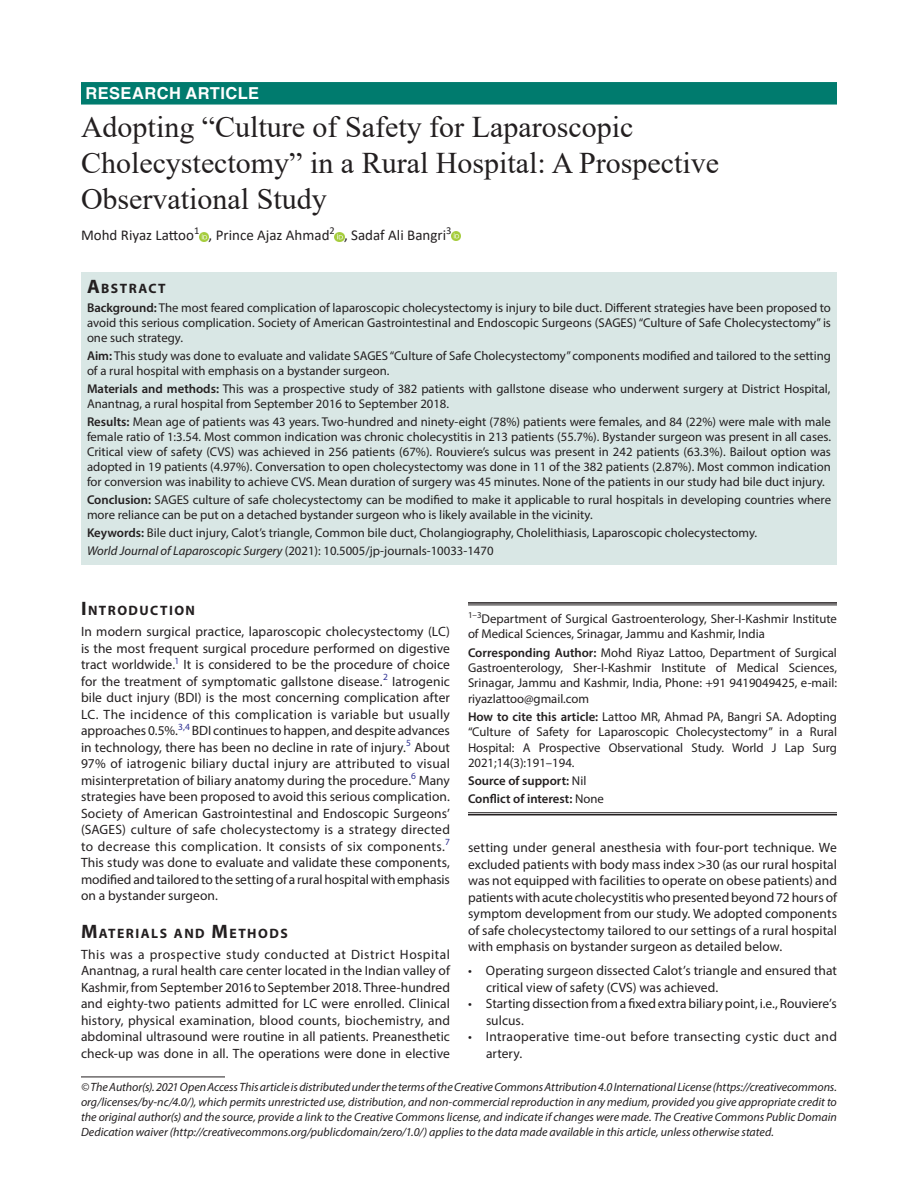
<style>
.page{position:relative;width:918px;height:1188px;background:#fff}
.page>*{position:absolute;margin:0;border:0;box-sizing:border-box;transform-origin:0 0}
.t1{font:30px/36px "Times New Roman";color:#231f20}
.ArticleType{font:700 16.5px "Helvetica LT Std";letter-spacing:.025em;color:#fff}
.AuthorName{font:15px "Calibri";color:#231f20}
.Head-1{font:700 13.65px "Myriad Pro";letter-spacing:.105em;color:#231f20}
.AbstractTitle{font:700 13.65px "Myriad Pro";letter-spacing:.105em;color:#231f20}
.Para-NoIndent{font:13.5px/16.5px "Myriad Pro";letter-spacing:.005em;color:#231f20;text-align:justify}
.List-Bullet{font:13.5px/16.5px "Myriad Pro";letter-spacing:.015em;color:#231f20}
.List-Bullet-first{font:13.5px/16.5px "Myriad Pro";letter-spacing:.005em;color:#231f20}
.Abstract-Para-first{font:12.75px/15px "Myriad Pro";color:#231f20}
.Corresponding_Author{font:12.75px/15.3px "Myriad Pro";color:#231f20;text-align:justify}
.How_to_Cite{font:12.75px/15.3px "Myriad Pro";color:#231f20;text-align:justify}
.Keywords{font:12.75px "Myriad Pro";color:#231f20}
.Affiliation-first{font:12.75px/15.3px "Myriad Pro";color:#231f20}
.JT_DOI{font:12.75px "Myriad Pro";color:#231f20}
.COI{font:600 12.75px "Myriad Pro";color:#231f20}
.Source{font:600 12.75px "Myriad Pro";color:#231f20}
.FootNote{font:italic 12px/15px "Myriad Pro";color:#231f20;text-align:justify}
.s1{font-size:19.5px}
.s2{font-weight:600}
.s3{font-style:italic}
.s4{font-weight:400}
.s5{font-family:"STIX General"}
</style>
<div class="page">
<div style="left:81px;top:82px;width:756px;height:23px;background:#007b6e"></div>
<div style="left:81px;top:272px;width:756px;height:26px;background:#d9e7e5"></div>
<div style="left:81px;top:297px;width:756px;height:54px;background:#d9e7e5"></div>
<div style="left:81px;top:345px;width:756px;height:39px;background:#d9e7e5"></div>
<div style="left:81px;top:378px;width:756px;height:39px;background:#d9e7e5"></div>
<div style="left:81px;top:411px;width:756px;height:84px;background:#d9e7e5"></div>
<div style="left:81px;top:489px;width:756px;height:39px;background:#d9e7e5"></div>
<div style="left:81px;top:522px;width:756px;height:24px;background:#d9e7e5"></div>
<div style="left:81px;top:540px;width:756px;height:24px;background:#d9e7e5"></div>
<svg style="left:199px;top:233px;width:10px;height:9px"></svg>
<svg style="left:335px;top:233px;width:9px;height:9px"></svg>
<svg style="left:451px;top:231px;width:10px;height:10px"></svg>
<hr style="left:81px;top:1077px;width:144px;height:1px;background:#231f20">
<hr style="left:468px;top:602px;width:369px;height:2px;background:#231f20">
<hr style="left:468px;top:605px;width:369px;height:1px;background:#231f20">
<hr style="left:468px;top:812px;width:369px;height:1px;background:#231f20">
<hr style="left:468px;top:814px;width:369px;height:1px;background:#231f20">
<p class="ArticleType" style="left:86px;top:83px;width:175px">RESEARCH ARTICLE</p>
<p class="t1" style="left:81px;top:108px;width:640px">Adopting “Culture of Safety for Laparoscopic<br>Cholecystectomy” in a Rural Hospital: A Prospective<br>Observational Study</p>
<p class="AuthorName" style="left:81px;top:225px;width:372px">Mohd Riyaz Lattoo<sup>1</sup> , Prince Ajaz Ahmad<sup>2</sup> , Sadaf Ali Bangri<sup>3</sup></p>
<p class="AbstractTitle" style="left:87px;top:279px;width:80px"><span class="s1">A</span>BSTRACT</p>
<p class="Abstract-Para-first" style="left:87px;top:300px;width:746px;text-align:justify"><span class="s2">Background:</span> The most feared complication of laparoscopic cholecystectomy is injury to bile duct. Different strategies have been proposed to avoid this serious complication. Society of American Gastrointestinal and Endoscopic Surgeons (SAGES) “Culture of Safe Cholecystectomy” is one such strategy.</p>
<p class="Abstract-Para-first" style="left:87px;top:348px;width:746px"><span class="s2">Aim:</span> This study was done to evaluate and validate SAGES “Culture of Safe Cholecystectomy” components modified and tailored to the setting of a rural hospital with emphasis on a bystander surgeon.</p>
<p class="Abstract-Para-first" style="left:87px;top:381px;width:745px"><span class="s2">Materials and methods:</span> This was a prospective study of 382 patients with gallstone disease who underwent surgery at District Hospital,<br>Anantnag, a rural hospital from September 2016 to September 2018.</p>
<p class="Abstract-Para-first" style="left:87px;top:414px;width:746px;text-align:justify"><span class="s2">Results:</span> Mean age of patients was 43 years. Two-hundred and ninety-eight (78%) patients were females, and 84 (22%) were male with male female ratio of 1:3.54. Most common indication was chronic cholecystitis in 213 patients (55.7%). Bystander surgeon was present in all cases.<br>Critical view of safety (CVS) was achieved in 256 patients (67%). Rouviere’s sulcus was present in 242 patients (63.3%). Bailout option was adopted in 19 patients (4.97%). Conversation to open cholecystectomy was done in 11 of the 382 patients (2.87%). Most common indication for conversion was inability to achieve CVS. Mean duration of surgery was 45 minutes. None of the patients in our study had bile duct injury.</p>
<p class="Abstract-Para-first" style="left:87px;top:492px;width:746px"><span class="s2">Conclusion:</span> SAGES culture of safe cholecystectomy can be modified to make it applicable to rural hospitals in developing countries where more reliance can be put on a detached bystander surgeon who is likely available in the vicinity.</p>
<p class="Keywords" style="left:87px;top:525px;width:672px"><span class="s2">Keywords:</span> Bile duct injury, Calot’s triangle, Common bile duct, Cholangiography, Cholelithiasis, Laparoscopic cholecystectomy.</p>
<p class="JT_DOI" style="left:87px;top:543px;width:408px"><span class="s3">World Journal of Laparoscopic Surgery</span> (2021): 10.5005/jp-journals-10033-1470</p>
<p class="Head-1" style="left:81px;top:602px;width:116px"><span class="s1">I</span>NTRODUCTION</p>
<p class="Para-NoIndent" style="left:81px;top:623px;width:371px">In modern surgical practice, laparoscopic cholecystectomy (LC) is the most frequent surgical procedure performed on digestive tract worldwide.<sup>1</sup> It is considered to be the procedure of choice for the treatment of symptomatic gallstone disease.<sup>2</sup> Iatrogenic bile duct injury (BDI) is the most concerning complication after LC. The incidence of this complication is variable but usually approaches 0.5%.<sup>3,4</sup> BDI continues to happen, and despite advances in technology, there has been no decline in rate of injury.<sup>5</sup> About 97% of iatrogenic biliary ductal injury are attributed to visual misinterpretation of biliary anatomy during the procedure.<sup>6</sup> Many strategies have been proposed to avoid this serious complication.<br>Society of American Gastrointestinal and Endoscopic Surgeons’ (SAGES) culture of safe cholecystectomy is a strategy directed to decrease this complication. It consists of six components.<sup>7<br></sup>This study was done to evaluate and validate these components, modified and tailored to the setting of a rural hospital with emphasis on a bystander surgeon.</p>
<p class="Head-1" style="left:81px;top:924px;width:208px"><span class="s1">M</span>ATERIALS AND <span class="s1">M</span>ETHODS</p>
<p class="Para-NoIndent" style="left:81px;top:946px;width:371px">This was a prospective study conducted at District Hospital Anantnag, a rural health care center located in the Indian valley of Kashmir, from September 2016 to September 2018. Three-hundred and eighty-two patients admitted for LC were enrolled. Clinical history, physical examination, blood counts, biochemistry, and abdominal ultrasound were routine in all patients. Preanesthetic check-up was done in all. The operations were done in elective</p>
<p class="Affiliation-first" style="left:468px;top:611px;width:370px"><sup>1–3</sup>Department of Surgical Gastroenterology, Sher-I-Kashmir Institute of Medical Sciences, Srinagar, Jammu and Kashmir, India</p>
<p class="Corresponding_Author" style="left:468px;top:645px;width:371px"><span class="s2">Corresponding Author:</span> Mohd Riyaz Lattoo, Department of Surgical Gastroenterology, Sher-I-Kashmir Institute of Medical Sciences, Srinagar, Jammu and Kashmir, India, Phone: +91 9419049425, e-mail: riyazlattoo@gmail.com</p>
<p class="How_to_Cite" style="left:468px;top:709px;width:371px"><span class="s2">How to cite this article:</span> Lattoo MR, Ahmad PA, Bangri SA. Adopting “Culture of Safety for Laparoscopic Cholecystectomy” in a Rural Hospital: A Prospective Observational Study. World J Lap Surg 2021;14(3):191–194.</p>
<p class="Source" style="left:468px;top:773px;width:120px">Source of support: <span class="s4">Nil</span></p>
<p class="COI" style="left:468px;top:791px;width:137px">Conflict of interest: <span class="s4">None</span></p>
<p class="Para-NoIndent" style="left:468px;top:839px;width:371px">setting under general anesthesia with four-port technique. We excluded patients with body mass index <span class="s5">&gt;</span>30 (as our rural hospital was not equipped with facilities to operate on obese patients) and patients with acute cholecystitis who presented beyond 72 hours of symptom development from our study. We adopted components of safe cholecystectomy tailored to our settings of a rural hospital with emphasis on bystander surgeon as detailed below.</p>
<p class="List-Bullet-first" style="left:486px;top:962px;width:352px;text-indent:-18px">• Operating surgeon dissected Calot’s triangle and ensured that critical view of safety (CVS) was achieved.</p>
<p class="List-Bullet" style="left:486px;top:995px;width:352px;text-indent:-18px">• Starting dissection from a fixed extra biliary point, i.e., Rouviere’s sulcus.</p>
<p class="List-Bullet" style="left:486px;top:1028px;width:353px;text-indent:-18px">• Intraoperative time-out before transecting cystic duct and artery.</p>
<p class="FootNote" style="left:81px;top:1079px;width:758px">© The Author(s). 2021 Open Access This article is distributed under the terms of the Creative Commons Attribution 4.0 International License (https://creativecommons. org/licenses/by-nc/4.0/), which permits unrestricted use, distribution, and non-commercial reproduction in any medium, provided you give appropriate credit to the original author(s) and the source, provide a link to the Creative Commons license, and indicate if changes were made. The Creative Commons Public Domain Dedication waiver (http://creativecommons.org/publicdomain/zero/1.0/) applies to the data made available in this article, unless otherwise stated.</p>
</div>
